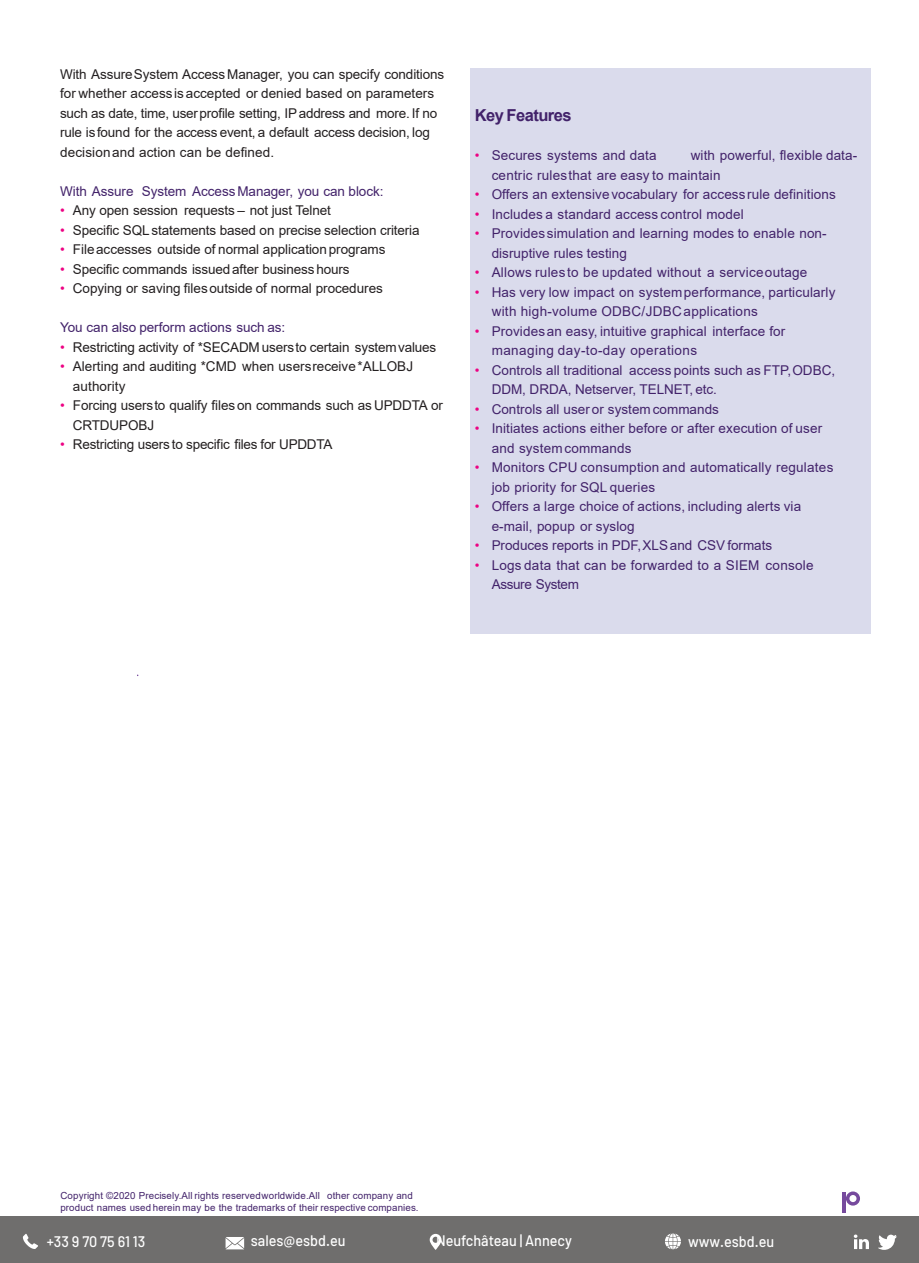
<style>
.page{position:relative;width:919px;height:1263px;background:#fff}
.page>*{position:absolute;margin:0;border:0;box-sizing:border-box;transform-origin:0 0}
.t1{font:700 16.5px "Arial";letter-spacing:-.03em;color:#42226a}
.t2{font:500 15.3px "Barlow";color:#fff;scale:.95 1}
.t3{font:13.5px/19.5px "Arial";letter-spacing:.01em;color:#42226a}
.t4{font:13.5px/19.5px "Arial";letter-spacing:-.01em;color:#231f20}
.t5{font:9.75px/11.7px "Arial";letter-spacing:.01em;color:#42226a}
.s1{color:#ed0283}
</style>
<div class="page">
<div style="left:470px;top:68px;width:400px;height:566px;background:#dadbec"></div>
<svg style="left:846px;top:1191px;width:14px;height:14px"></svg>
<hr style="left:842px;top:1192px;width:4px;height:20px;background:#764a9d">
<div style="left:1px;top:1216px;width:918px;height:47px;background:#6f6e6d"></div>
<svg style="left:225px;top:1237px;width:19px;height:12px"></svg>
<svg style="left:430px;top:1234px;width:11px;height:16px"></svg>
<svg style="left:878px;top:1235px;width:18px;height:15px"></svg>
<svg style="left:854px;top:1234px;width:15px;height:15px"></svg>
<svg style="left:23px;top:1234px;width:15px;height:15px"></svg>
<svg style="left:665px;top:1233px;width:16px;height:16px"></svg>
<p class="t4" style="left:60px;top:66px;width:386px">With AssureSystem Access Manager, you can specify conditions for whether accessis accepted or denied based on parameters such as date, time, userprofile setting, IPaddress and more. If no rule isfound for the access event, a default access decision, log decisionand action can be defined.</p>
<p class="t3" style="left:60px;top:183px;width:325px">With Assure System Access Manager, you can block:</p>
<p class="t4" style="left:60px;top:202px;width:272px"><span class="s1">•</span> Any open session requests – not just Telnet</p>
<p class="t4" style="left:60px;top:222px;width:361px"><span class="s1">•</span> Specific SQLstatements based on precise selection criteria</p>
<p class="t4" style="left:60px;top:241px;width:327px"><span class="s1">•</span> Fileaccesses outside of normal application programs</p>
<p class="t4" style="left:60px;top:261px;width:291px"><span class="s1">•</span> Specific commands issued after business hours</p>
<p class="t4" style="left:60px;top:280px;width:324px"><span class="s1">•</span> Copying or saving filesoutside of normal procedures</p>
<p class="t3" style="left:60px;top:319px;width:227px">You can also perform actions such as:</p>
<p class="t4" style="left:60px;top:339px;width:378px"><span class="s1">•</span> Restricting activity of *SECADM usersto certain systemvalues</p>
<p class="t4" style="left:73px;top:358px;width:342px;text-indent:-13px"><span class="s1">•</span> Alerting and auditing *CMD when usersreceive*ALLOBJ authority</p>
<p class="t4" style="left:73px;top:397px;width:371px;text-indent:-13px"><span class="s1">•</span> Forcing usersto qualify files on commands such as UPDDTA or<br>CRTDUPOBJ</p>
<p class="t4" style="left:60px;top:436px;width:274px"><span class="s1">•</span> Restricting users to specific files for UPDDTA</p>
<p class="t1" style="left:475px;top:109px;width:99px">Key Features</p>
<p class="t3" style="left:475px;top:147px;width:183px"><span class="s1">•</span> Secures systems and data</p>
<p class="t3" style="left:492px;top:147px;width:367px;text-indent:199px">with powerful, flexible data&shy;centric rulesthat are easy to maintain</p>
<p class="t3" style="left:475px;top:186px;width:363px"><span class="s1">•</span> Offers an extensivevocabulary for accessrule definitions</p>
<p class="t3" style="left:475px;top:206px;width:271px"><span class="s1">•</span> Includes a standard access control model</p>
<p class="t3" style="left:492px;top:225px;width:337px;text-indent:-17px"><span class="s1">•</span> Providessimulation and learning modes to enable non&shy;disruptive rules testing</p>
<p class="t3" style="left:475px;top:264px;width:334px"><span class="s1">•</span> Allows rulesto be updated without a serviceoutage</p>
<p class="t3" style="left:492px;top:284px;width:345px;text-indent:-17px"><span class="s1">•</span> Has very low impact on systemperformance, particularly with high-volume ODBC/JDBCapplications</p>
<p class="t3" style="left:492px;top:323px;width:295px;text-indent:-17px"><span class="s1">•</span> Providesan easy, intuitive graphical interface for managing day-to-day operations</p>
<p class="t3" style="left:492px;top:362px;width:345px;text-indent:-17px"><span class="s1">•</span> Controls all traditional access points such as FTP,ODBC,<br>DDM, DRDA, Netserver, TELNET, etc.</p>
<p class="t3" style="left:475px;top:401px;width:246px"><span class="s1">•</span> Controls all user or system commands</p>
<p class="t3" style="left:492px;top:420px;width:332px;text-indent:-17px"><span class="s1">•</span> Initiates actions either before or after execution of user and systemcommands</p>
<p class="t3" style="left:492px;top:459px;width:343px;text-indent:-17px"><span class="s1">•</span> Monitors CPU consumption and automatically regulates job priority for SQL queries</p>
<p class="t3" style="left:492px;top:498px;width:311px;text-indent:-17px"><span class="s1">•</span> Offers a large choice of actions, including alerts via e-mail, popup or syslog</p>
<p class="t3" style="left:475px;top:537px;width:299px"><span class="s1">•</span> Produces reports in PDF,XLSand CSV formats</p>
<p class="t3" style="left:492px;top:557px;width:323px;text-indent:-17px"><span class="s1">•</span> Logs data that can be forwarded to a SIEM console<br>Assure System</p>
<p class="t5" style="left:60px;top:1191px;width:360px">Copyright ©2020 Precisely.All rights reservedworldwide.All other company and product names used herein may be the trademarks of their respective companies.</p>
<p class="t2" style="left:47px;top:1232px;width:105px">+33 9 70 75 61 13</p>
<p class="t2" style="left:251px;top:1231px;width:101px">sales@esbd.eu</p>
<p class="t2" style="left:436px;top:1231px;width:144px">Neufchâteau | Annecy</p>
<p class="t2" style="left:688px;top:1231px;width:92px">www.esbd.eu</p>
</div>
